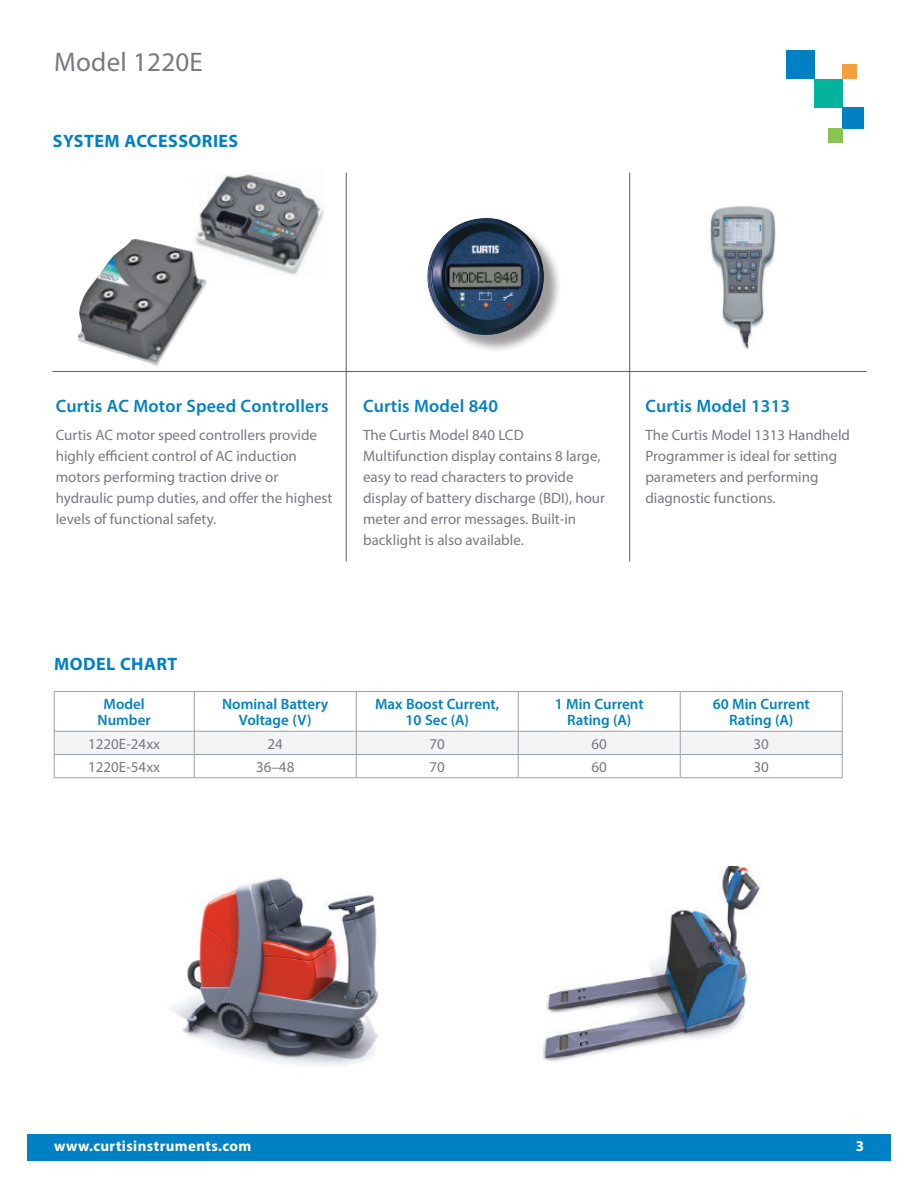
<style>
.page{position:relative;width:918px;height:1188px;background:#fff}
.page>*{position:absolute;margin:0;border:0;box-sizing:border-box;transform-origin:0 0}
.t1{font:27px "Myriad Pro";letter-spacing:.01em;color:#797881}
.t2{font:600 18px "Myriad Pro";letter-spacing:.01em;color:#0081c5}
.t3{font:700 18px "Myriad Pro";letter-spacing:.025em;color:#0081c5}
.t4{font:15px/21px "Myriad Pro";color:#797881}
.t5{font:600 15px/16.5px "Myriad Pro";color:#0081c5;text-align:center}
.t6{font:700 15px "Myriad Pro";letter-spacing:.025em;color:#fff}
</style>
<div class="page">
<div style="left:27px;top:1134px;width:864px;height:26px;background:#0081c5"></div>
<img style="left:195px;top:174px;width:129px;height:101px">
<div style="left:786px;top:51px;width:29px;height:28px;background:#0081c5"></div>
<div style="left:815px;top:79px;width:28px;height:28px;background:#02b49e"></div>
<div style="left:843px;top:107px;width:21px;height:21px;background:#0081c5"></div>
<div style="left:843px;top:65px;width:14px;height:14px;background:#f89f3d"></div>
<div style="left:829px;top:128px;width:14px;height:14px;background:#8ac353"></div>
<hr style="left:54px;top:691px;width:140px;height:1px;background:#9a9ea5">
<hr style="left:54px;top:692px;width:1px;height:39px;background:#9a9ea5">
<hr style="left:194px;top:691px;width:162px;height:1px;background:#9a9ea5">
<hr style="left:194px;top:692px;width:1px;height:39px;background:#9a9ea5">
<hr style="left:356px;top:691px;width:162px;height:1px;background:#9a9ea5">
<hr style="left:356px;top:692px;width:1px;height:39px;background:#9a9ea5">
<hr style="left:518px;top:691px;width:162px;height:1px;background:#9a9ea5">
<hr style="left:518px;top:692px;width:1px;height:39px;background:#9a9ea5">
<hr style="left:680px;top:691px;width:162px;height:1px;background:#9a9ea5">
<hr style="left:680px;top:692px;width:1px;height:39px;background:#9a9ea5">
<hr style="left:842px;top:692px;width:1px;height:39px;background:#9a9ea5">
<svg style="left:54px;top:731px;width:789px;height:47px"></svg>
<hr style="left:54px;top:778px;width:140px;height:1px;background:#9a9ea5">
<hr style="left:194px;top:778px;width:162px;height:1px;background:#9a9ea5">
<hr style="left:356px;top:778px;width:162px;height:1px;background:#9a9ea5">
<hr style="left:518px;top:778px;width:162px;height:1px;background:#9a9ea5">
<hr style="left:680px;top:778px;width:162px;height:1px;background:#9a9ea5">
<hr style="left:346px;top:173px;width:1px;height:389px;background:#5d5e66">
<hr style="left:53px;top:371px;width:814px;height:1px;background:#5d5e66">
<img style="left:710px;top:206px;width:66px;height:144px">
<div style="left:430px;top:220px;width:133px;height:134px;background:#2d272c;opacity:.46"></div>
<img style="left:427px;top:218px;width:125px;height:119px">
<img style="left:78px;top:239px;width:132px;height:127px">
<hr style="left:629px;top:173px;width:1px;height:389px;background:#5d5e66">
<img style="left:542px;top:866px;width:219px;height:196px">
<img style="left:170px;top:877px;width:208px;height:189px">
<h1 class="t1" style="left:54px;top:45px;width:150px">Model 1220E</h1>
<p class="t3" style="left:53px;top:129px;width:187px">SYSTEM ACCESSORIES</p>
<p class="t2" style="left:56px;top:395px;width:275px">Curtis AC Motor Speed Controllers</p>
<p class="t4" style="left:56px;top:424px;width:278px">Curtis AC motor speed controllers provide highly efficient control of AC induction motors performing traction drive or hydraulic pump duties, and offer the highest levels of functional safety.</p>
<p class="t2" style="left:363px;top:395px;width:136px">Curtis Model 840</p>
<p class="t4" style="left:363px;top:424px;width:244px">The Curtis Model 840 LCD Multifunction display contains 8 large, easy to read characters to provide display of battery discharge (BDI), hour meter and error messages. Built-in backlight is also available.</p>
<p class="t2" style="left:645px;top:395px;width:146px">Curtis Model 1313</p>
<p class="t4" style="left:645px;top:424px;width:206px">The Curtis Model 1313 Handheld<br>Programmer is ideal for setting parameters and performing diagnostic functions.</p>
<p class="t3" style="left:54px;top:652px;width:125px">MODEL CHART</p>
<p class="t5" style="left:98px;top:695px;width:55px">Model<br>Number</p>
<p class="t5" style="left:222px;top:695px;width:108px">Nominal Battery<br>Voltage (V)</p>
<p class="t5" style="left:375px;top:695px;width:126px">Max Boost Current,<br>10 Sec (A)</p>
<p class="t5" style="left:555px;top:695px;width:91px">1 Min Current<br>Rating (A)</p>
<p class="t5" style="left:713px;top:695px;width:99px">60 Min Current<br>Rating (A)</p>
<p class="t4" style="left:88px;top:733px;width:74px">1220E-24xx</p>
<p class="t4" style="left:268px;top:733px;width:17px">24</p>
<p class="t4" style="left:430px;top:733px;width:17px">70</p>
<p class="t4" style="left:592px;top:733px;width:17px">60</p>
<p class="t4" style="left:754px;top:733px;width:17px">30</p>
<p class="t4" style="left:88px;top:756px;width:74px">1220E-54xx</p>
<p class="t4" style="left:256px;top:756px;width:40px">36–48</p>
<p class="t4" style="left:430px;top:756px;width:17px">70</p>
<p class="t4" style="left:592px;top:756px;width:17px">60</p>
<p class="t4" style="left:754px;top:756px;width:17px">30</p>
<p class="t6" style="left:54px;top:1136px;width:199px">www.curtisinstruments.com</p>
<p class="t6" style="left:856px;top:1136px;width:10px">3</p>
</div>
